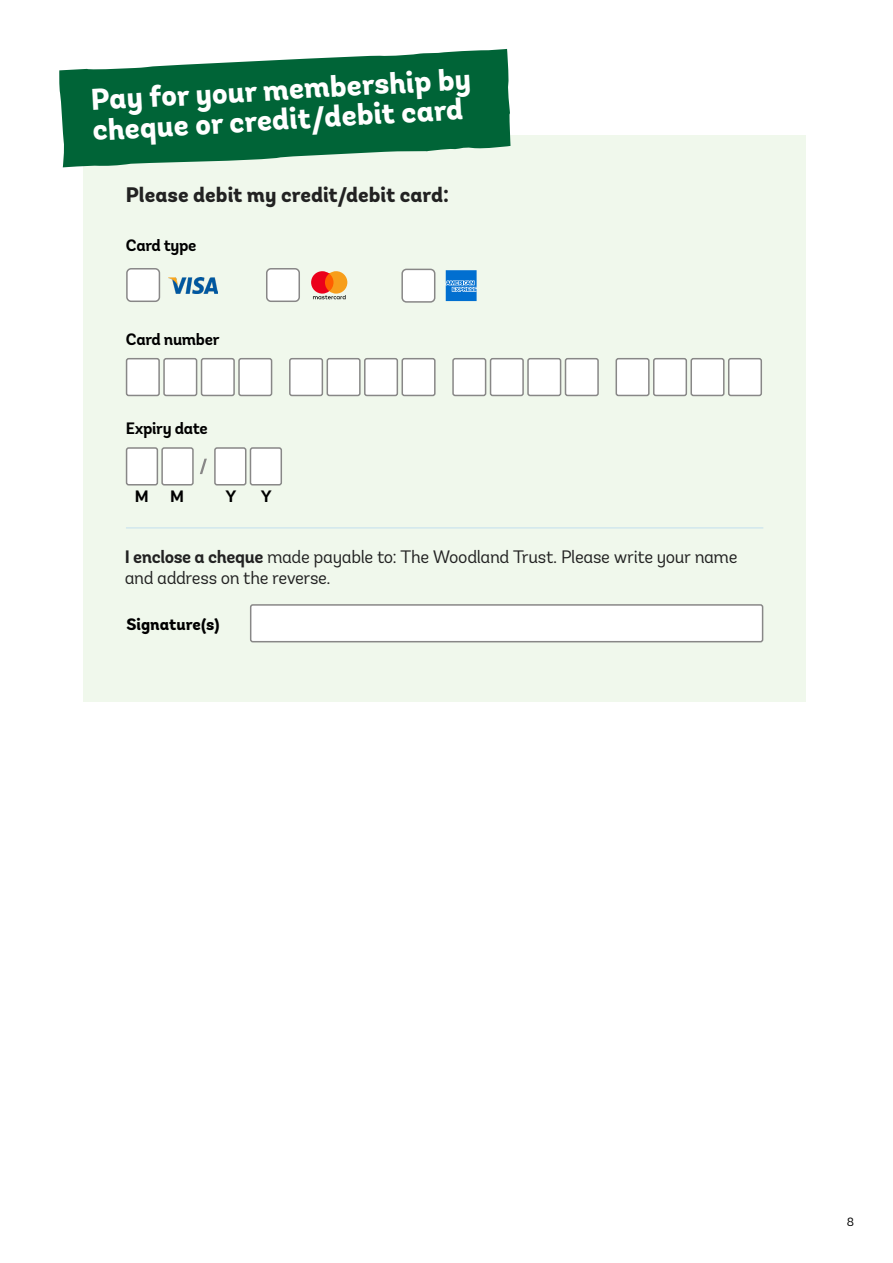
<style>
.page{position:relative;width:893px;height:1263px;background:#fff}
.page>*{position:absolute;margin:0;border:0;box-sizing:border-box;transform-origin:0 0}
.t1{font:800 30px/30px "Andes";color:#fff}
.t2{font:800 21px "Andes";letter-spacing:-.005em;color:#222}
.paragraph{font:18px/21px "Andes";letter-spacing:-.02em;color:#222}
.field_label{font:700 16.5px "Andes";letter-spacing:-.02em;color:#000}
.field_label-2{font:800 16.5px "Andes";color:#000}
.field_hint{font:700 16.5px "Andes";color:#000}
.small_text{font:12px "Andes";color:#000}
.s1{font-weight:700}
</style>
<div class="page">
<div style="left:83px;top:136px;width:723px;height:566px;background:#f0f8ec"></div>
<svg style="left:59px;top:49px;width:452px;height:118px;fill:#006437"></svg>
<div style="left:127px;top:269px;width:32px;height:32px;background:#fff;border-radius:4px"></div>
<div style="left:126px;top:268px;width:34px;height:34px;border:2px solid #888787;border-radius:4px"></div>
<img style="left:168px;top:277px;width:50px;height:16px">
<div style="left:267px;top:269px;width:32px;height:32px;background:#fff;border-radius:4px"></div>
<div style="left:266px;top:268px;width:34px;height:34px;border:2px solid #888787;border-radius:4px"></div>
<svg style="left:311px;top:271px;width:36px;height:28px"></svg>
<div style="left:402px;top:269px;width:33px;height:33px;background:#fff;border-radius:4px"></div>
<div style="left:401px;top:269px;width:34px;height:34px;border:2px solid #888787;border-radius:4px"></div>
<svg style="left:446px;top:270px;width:31px;height:31px"></svg>
<div style="left:127px;top:359px;width:32px;height:36px;background:#fff;border-radius:2px"></div>
<div style="left:126px;top:358px;width:34px;height:38px;border:2px solid #888787;border-radius:2px"></div>
<div style="left:164px;top:359px;width:33px;height:36px;background:#fff;border-radius:2px"></div>
<div style="left:163px;top:358px;width:34px;height:38px;border:2px solid #888787;border-radius:2px"></div>
<div style="left:202px;top:359px;width:32px;height:36px;background:#fff;border-radius:2px"></div>
<div style="left:201px;top:358px;width:34px;height:38px;border:2px solid #888787;border-radius:2px"></div>
<div style="left:239px;top:359px;width:33px;height:36px;background:#fff;border-radius:2px"></div>
<div style="left:238px;top:358px;width:34px;height:38px;border:2px solid #888787;border-radius:2px"></div>
<div style="left:290px;top:359px;width:32px;height:36px;background:#fff;border-radius:2px"></div>
<div style="left:289px;top:358px;width:34px;height:38px;border:2px solid #888787;border-radius:2px"></div>
<div style="left:327px;top:359px;width:33px;height:36px;background:#fff;border-radius:2px"></div>
<div style="left:327px;top:358px;width:34px;height:38px;border:2px solid #888787;border-radius:2px"></div>
<div style="left:365px;top:359px;width:32px;height:36px;background:#fff;border-radius:2px"></div>
<div style="left:364px;top:358px;width:34px;height:38px;border:2px solid #888787;border-radius:2px"></div>
<div style="left:402px;top:359px;width:33px;height:36px;background:#fff;border-radius:2px"></div>
<div style="left:401px;top:358px;width:35px;height:38px;border:2px solid #888787;border-radius:2px"></div>
<div style="left:453px;top:359px;width:33px;height:36px;background:#fff;border-radius:2px"></div>
<div style="left:452px;top:358px;width:34px;height:38px;border:2px solid #888787;border-radius:2px"></div>
<div style="left:490px;top:359px;width:33px;height:36px;background:#fff;border-radius:2px"></div>
<div style="left:490px;top:358px;width:34px;height:38px;border:2px solid #888787;border-radius:2px"></div>
<div style="left:528px;top:359px;width:33px;height:36px;background:#fff;border-radius:2px"></div>
<div style="left:527px;top:358px;width:34px;height:38px;border:2px solid #888787;border-radius:2px"></div>
<div style="left:565px;top:359px;width:33px;height:36px;background:#fff;border-radius:2px"></div>
<div style="left:565px;top:358px;width:34px;height:38px;border:2px solid #888787;border-radius:2px"></div>
<div style="left:616px;top:359px;width:33px;height:36px;background:#fff;border-radius:2px"></div>
<div style="left:615px;top:358px;width:35px;height:38px;border:2px solid #888787;border-radius:2px"></div>
<div style="left:654px;top:359px;width:32px;height:36px;background:#fff;border-radius:2px"></div>
<div style="left:653px;top:358px;width:34px;height:38px;border:2px solid #888787;border-radius:2px"></div>
<div style="left:691px;top:359px;width:33px;height:36px;background:#fff;border-radius:2px"></div>
<div style="left:690px;top:358px;width:34px;height:38px;border:2px solid #888787;border-radius:2px"></div>
<div style="left:729px;top:359px;width:32px;height:36px;background:#fff;border-radius:2px"></div>
<div style="left:728px;top:358px;width:34px;height:38px;border:2px solid #888787;border-radius:2px"></div>
<div style="left:127px;top:448px;width:30px;height:37px;background:#fff;border-radius:2px"></div>
<div style="left:126px;top:447px;width:32px;height:38px;border:2px solid #888787;border-radius:2px"></div>
<div style="left:162px;top:448px;width:31px;height:37px;background:#fff;border-radius:2px"></div>
<div style="left:161px;top:447px;width:33px;height:38px;border:2px solid #888787;border-radius:2px"></div>
<svg style="left:200px;top:459px;width:7px;height:15px"></svg>
<div style="left:215px;top:448px;width:31px;height:37px;background:#fff;border-radius:2px"></div>
<div style="left:214px;top:447px;width:32px;height:38px;border:2px solid #888787;border-radius:2px"></div>
<div style="left:250px;top:448px;width:31px;height:37px;background:#fff;border-radius:2px"></div>
<div style="left:250px;top:447px;width:32px;height:38px;border:2px solid #888787;border-radius:2px"></div>
<hr style="left:126px;top:527px;width:637px;height:1px;background:#c2dfee">
<div style="left:251px;top:605px;width:512px;height:37px;background:#fff;border-radius:2px"></div>
<div style="left:250px;top:604px;width:513px;height:38px;border:2px solid #888787;border-radius:2px"></div>
<h2 class="t1" style="left:90px;top:86px;width:382px;rotate:-3deg">Pay for your membership by cheque or credit/debit card</h2>
<h3 class="t2" style="left:126px;top:182px;width:325px">Please debit my credit/debit card:</h3>
<p class="field_label" style="left:126px;top:235px;width:72px">Card type</p>
<p class="field_label" style="left:126px;top:329px;width:95px">Card number</p>
<p class="field_label" style="left:126px;top:418px;width:84px">Expiry date</p>
<p class="field_hint" style="left:135px;top:486px;width:15px">M</p>
<p class="field_hint" style="left:170px;top:486px;width:15px">M</p>
<p class="field_hint" style="left:225px;top:486px;width:12px">Y</p>
<p class="field_hint" style="left:261px;top:486px;width:12px">Y</p>
<p class="paragraph" style="left:125px;top:546px;width:614px"><span class="s1">I enclose a cheque</span> made payable to: The Woodland Trust. Please write your name and address on the reverse.</p>
<p class="field_label-2" style="left:126px;top:613px;width:95px">Signature(s)</p>
<p class="small_text" style="left:847px;top:1214px;width:9px">8</p>
</div>
